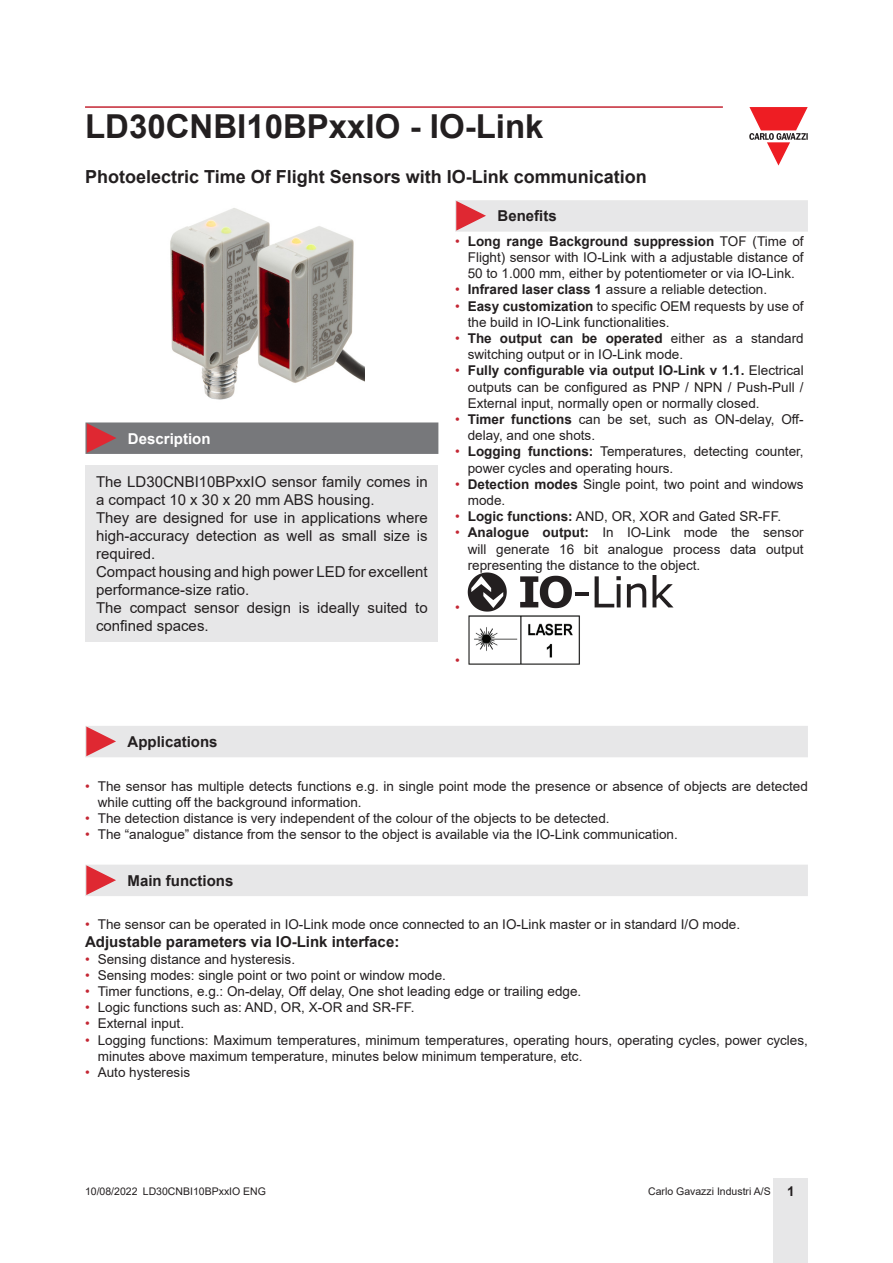
<style>
.page{position:relative;width:893px;height:1263px;background:#fff}
.page>*{position:absolute;margin:0;border:0;box-sizing:border-box;transform-origin:0 0}
.t1{font:700 33px "Arial";color:#231f20}
.Titolo02{font:700 18px "Arial";color:#231f20}
.Testo{font:15px/18px "Arial";color:#231f20}
.TestoGrassetto{font:700 15px "Arial";color:#231f20}
.Titolo03{font:700 15px "Arial";color:#231f20}
.Titolo04{font:700 15px "Arial";color:#fff}
.t2{font:13.5px/16.2px "Arial";color:#231f20}
.t3{font:13.5px "Arial";color:#c42633}
.t4{font:10.5px "Arial";color:#231f20}
.s1{color:#c42633}
.s2{font-weight:700}
.s3{font-weight:700;font-size:13.5px}
</style>
<div class="page">
<hr style="left:85px;top:106px;width:638px;height:2px;background:#c42633">
<div style="left:774px;top:1178px;width:34px;height:85px;background:#e7e7e8"></div>
<svg style="left:749px;top:107px;width:59px;height:59px"></svg>
<div style="left:85px;top:466px;width:353px;height:176px;background:#e7e7e8"></div>
<img style="left:170px;top:208px;width:194px;height:192px">
<svg style="left:85px;top:422px;width:353px;height:32px;background:#7d777a"></svg>
<div style="left:455px;top:200px;width:353px;height:32px;background:#e7e7e8"></div>
<svg style="left:520px;top:576px;width:52px;height:32px"></svg>
<hr style="left:576px;top:592px;width:13px;height:4px;background:#231f20">
<svg style="left:595px;top:576px;width:26px;height:31px"></svg>
<svg style="left:617px;top:584px;width:4px;height:23px"></svg>
<svg style="left:627px;top:583px;width:19px;height:24px"></svg>
<svg style="left:652px;top:575px;width:21px;height:32px"></svg>
<svg style="left:468px;top:572px;width:39px;height:40px"></svg>
<img style="left:468px;top:615px;width:112px;height:50px">
<div style="left:85px;top:726px;width:723px;height:31px;background:#e7e7e8"></div>
<div style="left:85px;top:865px;width:723px;height:31px;background:#e7e7e8"></div>
<h1 class="t1" style="left:85px;top:103px;width:460px">LD30CNBI10BPxxIO - IO-Link</h1>
<p class="Titolo02" style="left:85px;top:164px;width:563px">Photoelectric Time Of Flight Sensors with IO-Link communication</p>
<p class="Titolo04" style="left:128px;top:428px;width:84px">Description</p>
<p class="Testo" style="left:96px;top:473px;width:333px">The LD30CNBI10BPxxIO sensor family comes in a compact 10 x 30 x 20 mm ABS housing.</p>
<p class="Testo" style="left:96px;top:509px;width:333px;text-align:justify">They are designed for use in applications where high-accuracy detection as well as small size is required.</p>
<p class="Testo" style="left:96px;top:563px;width:333px">Compact housing and high power LED for excellent performance-size ratio.</p>
<p class="Testo" style="left:96px;top:599px;width:333px">The compact sensor design is ideally suited to confined spaces.</p>
<p class="Titolo03" style="left:497px;top:206px;width:61px">Benefits</p>
<p class="t2" style="left:468px;top:233px;width:337px;text-align:justify;text-indent:-13px"><span class="s1">•</span> <span class="s2">Long range Background suppression</span> TOF (Time of Flight) sensor with IO-Link with a adjustable distance of 50 to 1.000 mm, either by potentiometer or via IO-Link.</p>
<p class="t2" style="left:455px;top:281px;width:314px"><span class="s1">•</span> <span class="s2">Infrared laser class 1</span> assure a reliable detection.</p>
<p class="t2" style="left:468px;top:298px;width:337px;text-indent:-13px"><span class="s1">•</span> <span class="s2">Easy customization</span> to specific OEM requests by use of the build in IO-Link functionalities.</p>
<p class="t2" style="left:468px;top:330px;width:337px;text-indent:-13px"><span class="s1">•</span> <span class="s2">The output can be operated</span> either as a standard switching output or in IO-Link mode.</p>
<p class="t2" style="left:468px;top:362px;width:337px;text-align:justify;text-indent:-13px"><span class="s1">•</span> <span class="s2">Fully configurable via output IO-Link v 1.1.</span> Electrical outputs can be configured as PNP / NPN / Push-Pull / External input, normally open or normally closed.</p>
<p class="t2" style="left:468px;top:411px;width:337px;text-indent:-13px"><span class="s1">•</span> <span class="s2">Timer functions</span> can be set, such as ON-delay, Off&shy;delay, and one shots.</p>
<p class="t2" style="left:468px;top:443px;width:337px;text-indent:-13px"><span class="s1">•</span> <span class="s2">Logging functions:</span> Temperatures, detecting counter, power cycles and operating hours.</p>
<p class="t2" style="left:468px;top:476px;width:337px;text-indent:-13px"><span class="s1">•</span> <span class="s2">Detection modes</span> Single point, two point and windows mode.</p>
<p class="t2" style="left:455px;top:508px;width:328px"><span class="s1">•</span> <span class="s2">Logic functions:</span> AND, OR, XOR and Gated SR-FF.</p>
<p class="t2" style="left:468px;top:524px;width:337px;text-align:justify;text-indent:-13px"><span class="s1">•</span> <span class="s2">Analogue output:</span> In IO-Link mode the sensor will generate 16 bit analogue process data output representing the distance to the object.</p>
<p class="t3" style="left:455px;top:597px;width:6px">•</p>
<p class="t3" style="left:455px;top:651px;width:6px">•</p>
<p class="Titolo03" style="left:128px;top:731px;width:92px">Applications</p>
<p class="t2" style="left:98px;top:777px;width:712px;text-indent:-13px"><span class="s1">•</span> The sensor has multiple detects functions e.g. in single point mode the presence or absence of objects are detected while cutting off the background information.</p>
<p class="t2" style="left:85px;top:810px;width:526px"><span class="s1">•</span> The detection distance is very independent of the colour of the objects to be detected.</p>
<p class="t2" style="left:85px;top:826px;width:594px"><span class="s1">•</span> The “analogue” distance from the sensor to the object is available via the IO-Link communication.</p>
<p class="Titolo03" style="left:128px;top:870px;width:107px">Main functions</p>
<p class="t2" style="left:85px;top:916px;width:657px"><span class="s1">•</span> The sensor can be operated in IO-Link mode once connected to an IO-Link master or in standard I/O mode.</p>
<p class="TestoGrassetto" style="left:85px;top:931px;width:316px">Adjustable parameters via IO-Link interface:</p>
<p class="t2" style="left:85px;top:950px;width:212px"><span class="s1">•</span> Sensing distance and hysteresis.</p>
<p class="t2" style="left:85px;top:967px;width:362px"><span class="s1">•</span> Sensing modes: single point or two point or window mode.</p>
<p class="t2" style="left:85px;top:983px;width:498px"><span class="s1">•</span> Timer functions, e.g.: On-delay, Off delay, One shot leading edge or trailing edge.</p>
<p class="t2" style="left:85px;top:999px;width:331px"><span class="s1">•</span> Logic functions such as: AND, OR, X-OR and SR-FF.</p>
<p class="t2" style="left:85px;top:1015px;width:101px"><span class="s1">•</span> External input.</p>
<p class="t2" style="left:98px;top:1031px;width:712px;text-indent:-13px"><span class="s1">•</span> Logging functions: Maximum temperatures, minimum temperatures, operating hours, operating cycles, power cycles, minutes above maximum temperature, minutes below minimum temperature, etc.</p>
<p class="t2" style="left:85px;top:1064px;width:107px"><span class="s1">•</span> Auto hysteresis</p>
<p class="t4" style="left:85px;top:1183px;width:182px">10/08/2022 LD30CNBI10BPxxIO ENG</p>
<p class="t4" style="left:648px;top:1183px;width:148px">Carlo Gavazzi Industri A/S <span class="s3">1</span></p>
</div>
